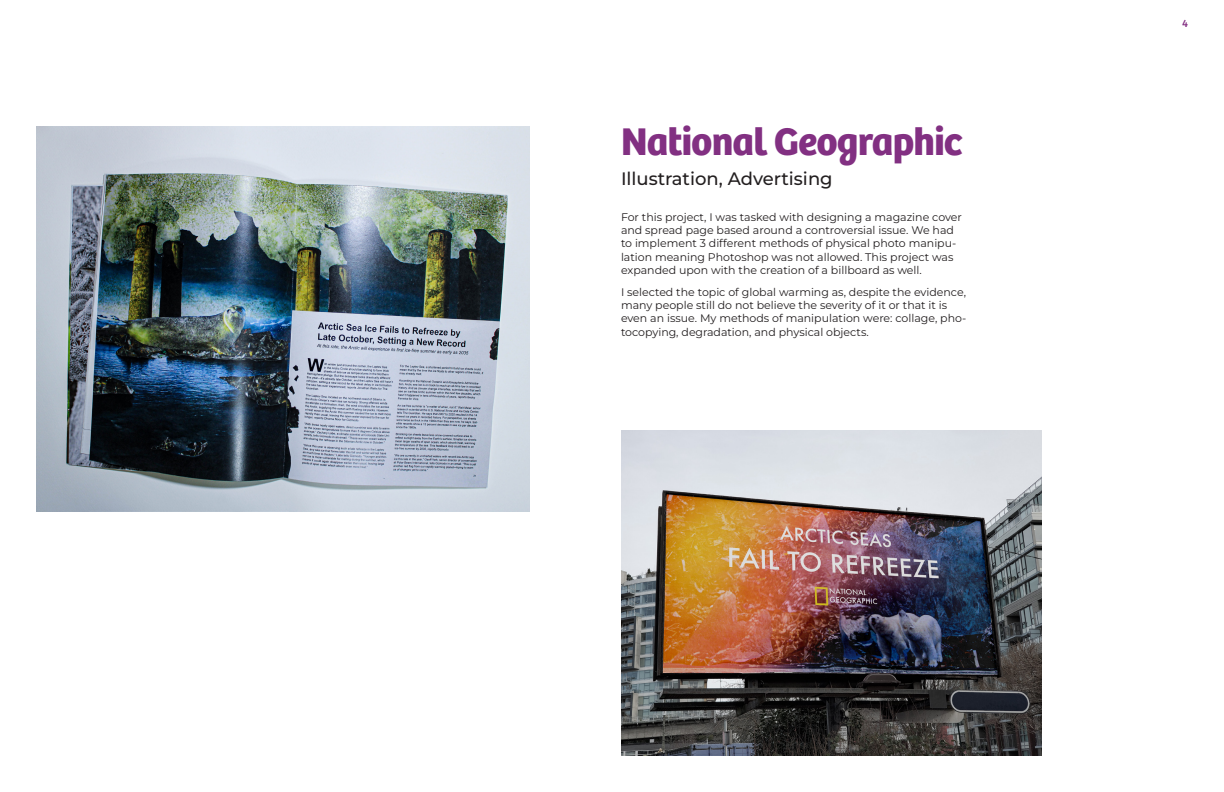
<style>
.page{position:relative;width:1224px;height:792px;background:#fff}
.page>*{position:absolute;margin:0;border:0;box-sizing:border-box;transform-origin:0 0}
.t1{font:700 40px "Bree";letter-spacing:-.02em;color:#823082}
.Sub_Header{font:500 18px "Montserrat";color:#231f20}
.Paragraph_Style_1{font:100 11px/13.2px "Montserrat";color:#231f20}
.t2{font:11px "Bree";color:#832e82}
</style>
<div class="page">
<img style="left:36px;top:126px;width:494px;height:386px">
<img style="left:621px;top:430px;width:421px;height:326px">
<p class="t1" style="left:621px;top:110px;width:343px">National Geographic</p>
<p class="Sub_Header" style="left:621px;top:167px;width:213px">Illustration, Advertising</p>
<p class="Paragraph_Style_1" style="left:621px;top:210px;width:342px">For this project, I was tasked with designing a magazine cover and spread page based around a controversial issue. We had to implement 3 different methods of physical photo manipu&shy;lation meaning Photoshop was not allowed. This project was expanded upon with the creation of a billboard as well.</p>
<p class="Paragraph_Style_1" style="left:621px;top:285px;width:347px">I selected the topic of global warming as, despite the evidence, many people still do not believe the severity of it or that it is even an issue. My methods of manipulation were: collage, pho&shy;tocopying, degradation, and physical objects.</p>
<p class="t2" style="left:1182px;top:15px;width:7px">4</p>
</div>
